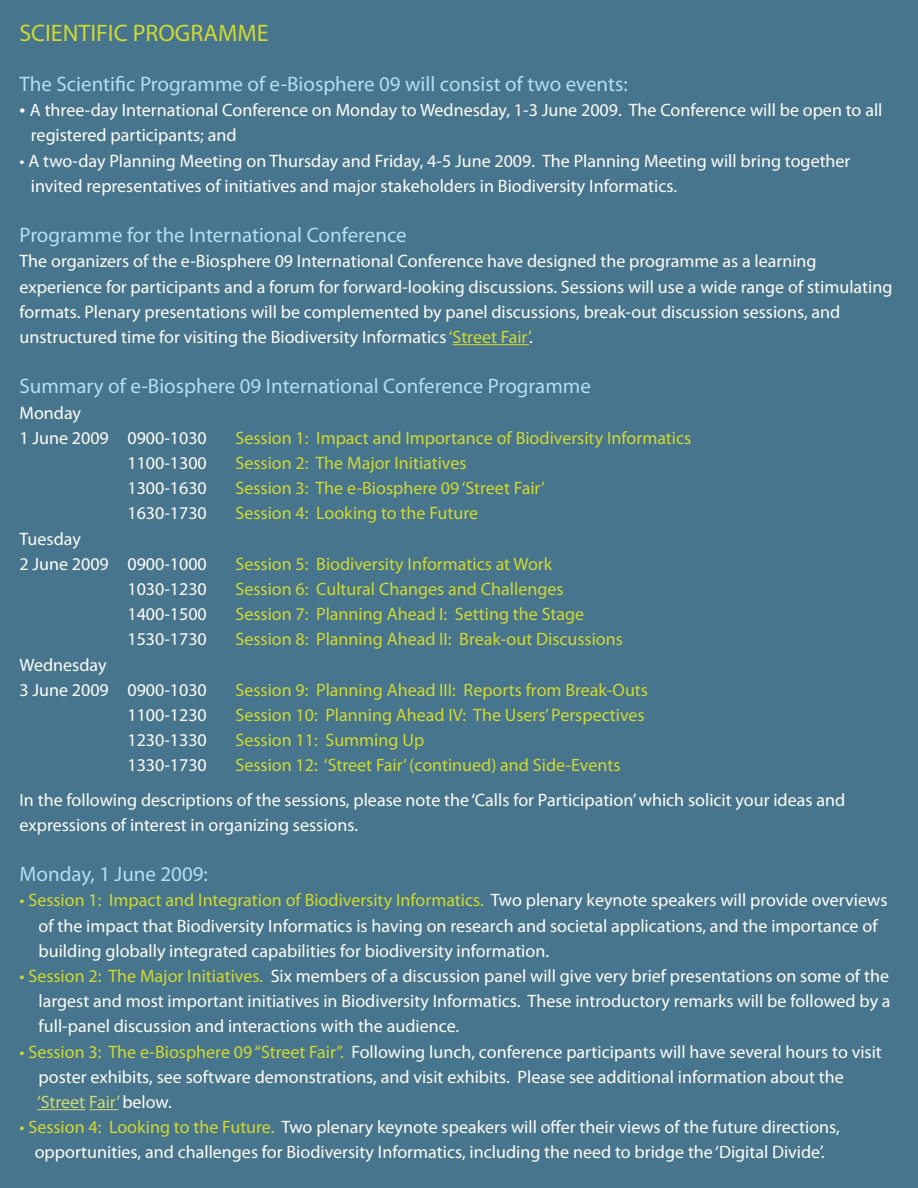
<style>
.page{position:relative;width:918px;height:1188px;background:#47758d}
.page>*{position:absolute;margin:0;border:0;box-sizing:border-box;transform-origin:0 0}
.t1{font:24px "Myriad Pro";color:#d0d931}
.t2{font:21px "Myriad Pro";color:#aee0f2}
.t3{font:21px "Myriad Pro";color:#b0e0f1}
.t4{font:21px "Myriad Pro";color:#afe0f2}
.t5{font:18px/25.2px "Myriad Pro";color:#fff}
.t6{font:18px "Myriad Pro";color:#d0d931}
.t7{font:18px "Myriad Pro";color:#cedb71}
.s1{font-size:21px}
.s2{color:#d0d931}
.s3{color:#d1da2d}
.s4{color:#fff}
</style>
<div class="page">
<hr style="left:453px;top:344px;width:76px;height:1px;background:#d1da2d">
<hr style="left:37px;top:1109px;width:48px;height:1px;background:#cedb71">
<hr style="left:89px;top:1109px;width:30px;height:1px;background:#cedb71">
<p class="t1" style="left:20px;top:18px;width:250px">SCIENTIFIC PROGRAMME</p>
<p class="t2" style="left:20px;top:71px;width:610px">The Scientific Programme of e-Biosphere 09 will consist of two events:</p>
<p class="t5" style="left:31px;top:97px;width:853px;text-indent:-11px"><span class="s1">•</span> A three-day International Conference on Monday to Wednesday, 1-3 June 2009. The Conference will be open to all registered participants; and</p>
<p class="t5" style="left:31px;top:148px;width:821px;text-indent:-11px">• A two-day Planning Meeting on Thursday and Friday, 4-5 June 2009. The Planning Meeting will bring together invited representatives of initiatives and major stakeholders in Biodiversity Informatics.</p>
<p class="t3" style="left:20px;top:222px;width:389px">Programme for the International Conference</p>
<p class="t5" style="left:20px;top:248px;width:874px">The organizers of the e-Biosphere 09 International Conference have designed the programme as a learning experience for participants and a forum for forward-looking discussions. Sessions will use a wide range of stimulating formats. Plenary presentations will be complemented by panel discussions, break-out discussion sessions, and unstructured time for visiting the Biodiversity Informatics <span class="s2">‘</span><span class="s3">Street Fair’</span>.</p>
<p class="t2" style="left:20px;top:373px;width:573px">Summary of e-Biosphere 09 International Conference Programme</p>
<p class="t5" style="left:20px;top:400px;width:63px">Monday</p>
<p class="t5" style="left:20px;top:425px;width:189px">1 June 2009 0900-1030</p>
<p class="t6" style="left:236px;top:427px;width:457px">Session 1: Impact and Importance of Biodiversity Informatics</p>
<p class="t5" style="left:128px;top:450px;width:81px">1100-1300</p>
<p class="t6" style="left:236px;top:452px;width:233px">Session 2: The Major Initiatives</p>
<p class="t5" style="left:128px;top:475px;width:81px">1300-1630</p>
<p class="t6" style="left:236px;top:477px;width:311px">Session 3: The e-Biosphere 09 ‘Street Fair’</p>
<p class="t5" style="left:128px;top:500px;width:81px">1630-1730</p>
<p class="t6" style="left:236px;top:502px;width:244px">Session 4: Looking to the Future</p>
<p class="t5" style="left:20px;top:526px;width:63px">Tuesday</p>
<p class="t5" style="left:20px;top:551px;width:189px">2 June 2009 0900-1000</p>
<p class="t6" style="left:236px;top:553px;width:318px">Session 5: Biodiversity Informatics at Work</p>
<p class="t5" style="left:128px;top:576px;width:81px">1030-1230</p>
<p class="t6" style="left:236px;top:578px;width:330px">Session 6: Cultural Changes and Challenges</p>
<p class="t5" style="left:128px;top:601px;width:81px">1400-1500</p>
<p class="t6" style="left:236px;top:603px;width:350px">Session 7: Planning Ahead I: Setting the Stage</p>
<p class="t5" style="left:128px;top:626px;width:81px">1530-1730</p>
<p class="t6" style="left:236px;top:628px;width:389px">Session 8: Planning Ahead II: Break-out Discussions</p>
<p class="t5" style="left:20px;top:652px;width:89px">Wednesday</p>
<p class="t5" style="left:20px;top:677px;width:189px">3 June 2009 0900-1030</p>
<p class="t6" style="left:236px;top:679px;width:414px">Session 9: Planning Ahead III: Reports from Break-Outs</p>
<p class="t5" style="left:128px;top:702px;width:81px">1100-1230</p>
<p class="t6" style="left:236px;top:704px;width:411px">Session 10: Planning Ahead IV: The Users’ Perspectives</p>
<p class="t5" style="left:128px;top:727px;width:81px">1230-1330</p>
<p class="t6" style="left:236px;top:729px;width:190px">Session 11: Summing Up</p>
<p class="t5" style="left:128px;top:752px;width:81px">1330-1730</p>
<p class="t6" style="left:236px;top:754px;width:386px">Session 12: ‘Street Fair’ (continued) and Side-Events</p>
<p class="t5" style="left:20px;top:787px;width:827px">In the following descriptions of the sessions, please note the ‘Calls for Participation’ which solicit your ideas and expressions of interest in organizing sessions.</p>
<p class="t4" style="left:20px;top:861px;width:190px">Monday, 1 June 2009:</p>
<p class="t5" style="left:39px;top:887px;width:850px;text-indent:-19px"><span class="s2">• Session 1: Impact and Integration of Biodiversity Informatics.</span> Two plenary keynote speakers will provide overviews of the impact that Biodiversity Informatics is having on research and societal applications, and the importance of building globally integrated capabilities for biodiversity information.</p>
<p class="t5" style="left:20px;top:963px;width:871px"><span class="s2">• Session 2: The Major Initiatives.</span> Six members of a discussion panel will give very brief presentations on some of the</p>
<p class="t5" style="left:39px;top:988px;width:854px">largest and most important initiatives in Biodiversity Informatics. These introductory remarks will be followed by a full-panel discussion and interactions with the audience.</p>
<p class="t5" style="left:39px;top:1039px;width:845px;text-indent:-19px"><span class="s2">• Session 3: The e-Biosphere 09 “Street Fair”.</span> Following lunch, conference participants will have several hours to visit poster exhibits, see software demonstrations, and visit exhibits. Please see additional information about the</p>
<p class="t7" style="left:37px;top:1091px;width:136px">‘Street Fair’ <span class="s4">below.</span></p>
<p class="t5" style="left:20px;top:1114px;width:822px;text-align:center"><span class="s2">• Session 4: Looking to the Future.</span> Two plenary keynote speakers will offer their views of the future directions, opportunities, and challenges for Biodiversity Informatics, including the need to bridge the ‘Digital Divide’.</p>
</div>
